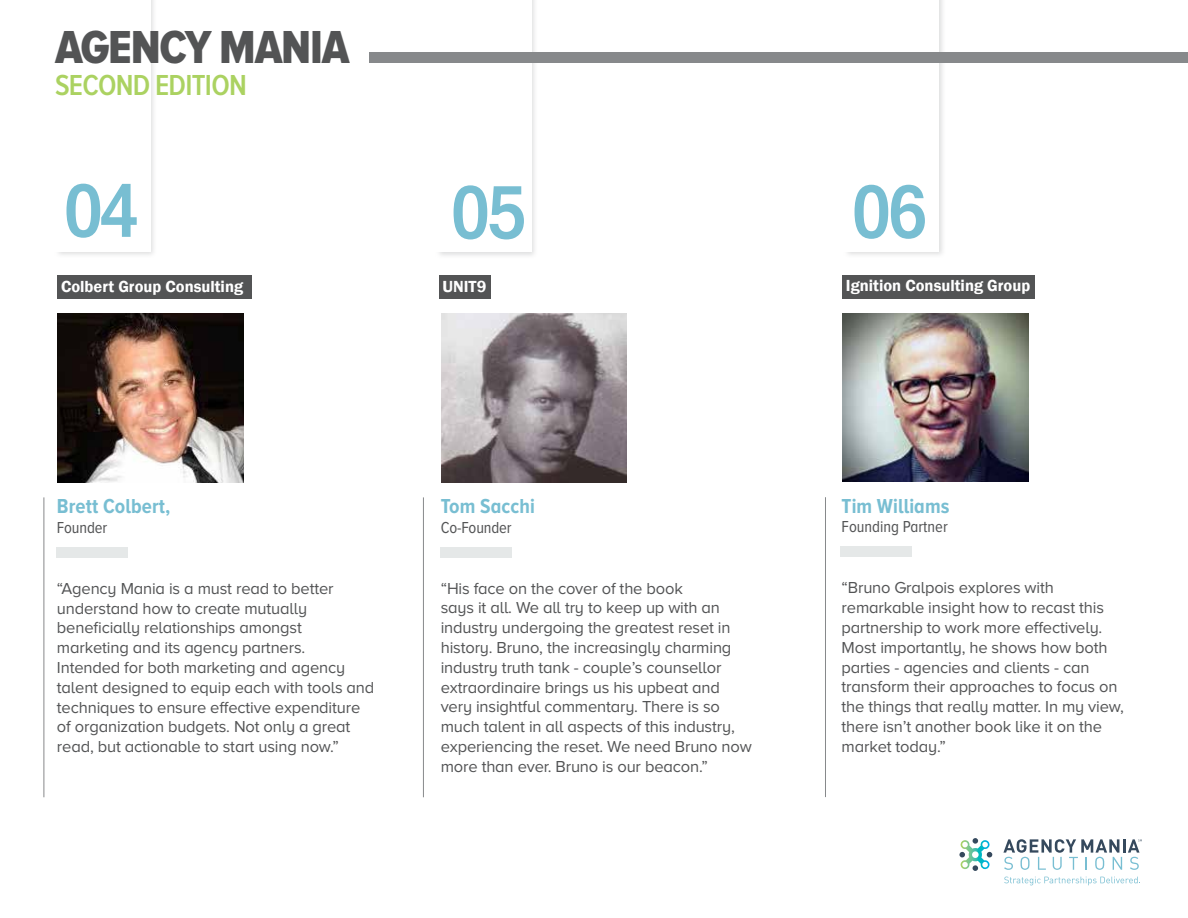
<style>
.page{position:relative;width:1188px;height:918px;background:#fff}
.page>*{position:absolute;margin:0;border:0;box-sizing:border-box;transform-origin:0 0}
.t1{font:700 79.2px "Gautami";color:#78bed2;scale:.91 1}
.t2{font:48px "Proxima Nova A Cond Extrabld";letter-spacing:-.025em;color:#535455}
.t3{font:600 30px "Proxima Nova A Cond";letter-spacing:-.025em;color:#abd261}
.t4{font:700 21px "Proxima Nova A Cond";letter-spacing:.005em;color:#78bed2}
.t5{font:16.5px/19.8px "Proxima Nova A";letter-spacing:-.01em;color:#535455}
.t6{font:600 16.5px "Franklin Gothic";color:#fff}
.t7{font:16.5px "Proxima Nova A Cond";letter-spacing:-.01em;color:#535455}
</style>
<div class="page">
<div style="left:55px;top:0;width:103px;height:259px;background:#87898b;opacity:.28"></div>
<div style="left:58px;top:0;width:93px;height:252px;background:#fff"></div>
<div style="left:54px;top:0;width:18px;height:252px;background:#fff"></div>
<div style="left:843px;top:0;width:103px;height:258px;background:#87898b;opacity:.28"></div>
<div style="left:846px;top:0;width:93px;height:252px;background:#fff"></div>
<div style="left:842px;top:0;width:18px;height:252px;background:#fff"></div>
<div style="left:439px;top:275px;width:52px;height:24px;background:#535455"></div>
<div style="left:435px;top:0;width:103px;height:259px;background:#f3f3f4"></div>
<div style="left:439px;top:0;width:92px;height:252px;background:#fff"></div>
<div style="left:434px;top:0;width:19px;height:252px;background:#fff"></div>
<div style="left:369px;top:52px;width:819px;height:11px;background:#87898b"></div>
<div style="left:440px;top:547px;width:72px;height:11px;background:#e5e8e8"></div>
<img style="left:441px;top:314px;width:186px;height:168px">
<hr style="left:1123px;top:839px;width:3px;height:14px;background:#35495d">
<svg style="left:1003px;top:839px;width:119px;height:31px"></svg>
<div style="left:986px;top:852px;width:7px;height:6px;background:#35495d;border-radius:50%"></div>
<svg style="left:959px;top:838px;width:31px;height:33px"></svg>
<svg style="left:1004px;top:877px;width:136px;height:8px"></svg>
<svg style="left:1128px;top:839px;width:14px;height:31px"></svg>
<div style="left:58px;top:275px;width:194px;height:24px;background:#535455"></div>
<div style="left:56px;top:547px;width:72px;height:11px;background:#e5e8e8"></div>
<img style="left:58px;top:314px;width:186px;height:168px">
<div style="left:843px;top:275px;width:192px;height:23px;background:#535455"></div>
<div style="left:841px;top:547px;width:71px;height:10px;background:#e5e8e8"></div>
<hr style="left:825px;top:497px;width:1px;height:300px;background:#87898b">
<img style="left:843px;top:313px;width:185px;height:169px">
<hr style="left:44px;top:497px;width:1px;height:300px;background:#87898b">
<hr style="left:423px;top:497px;width:1px;height:300px;background:#87898b">
<h2 class="t2" style="left:55px;top:20px;width:296px">AGENCY MANIA</h2>
<h3 class="t3" style="left:55px;top:68px;width:193px">SECOND EDITION</h3>
<h1 class="t1" style="left:64px;top:163px;width:85px">04</h1>
<p class="t6" style="left:61px;top:276px;width:184px">Colbert Group Consulting</p>
<h1 class="t1" style="left:451px;top:165px;width:85px">05</h1>
<p class="t6" style="left:442px;top:276px;width:45px">UNIT9</p>
<p class="t4" style="left:57px;top:494px;width:115px">Brett Colbert,</p>
<p class="t7" style="left:57px;top:518px;width:52px">Founder</p>
<p class="t5" style="left:57px;top:578px;width:319px">“Agency Mania is a must read to better understand how to create mutually beneficially relationships amongst marketing and its agency partners.<br>Intended for both marketing and agency talent designed to equip each with tools and techniques to ensure effective expenditure of organization budgets. Not only a great read, but actionable to start using now.”</p>
<p class="t4" style="left:441px;top:494px;width:96px">Tom Sacchi</p>
<p class="t7" style="left:441px;top:518px;width:72px">Co-Founder</p>
<p class="t5" style="left:441px;top:578px;width:313px">“His face on the cover of the book<br>says it all. We all try to keep up with an industry undergoing the greatest reset in history. Bruno, the increasingly charming industry truth tank - couple’s counsellor extraordinaire brings us his upbeat and very insightful commentary. There is so much talent in all aspects of this industry, experiencing the reset. We need Bruno now more than ever. Bruno is our beacon.”</p>
<h1 class="t1" style="left:852px;top:164px;width:85px">06</h1>
<p class="t6" style="left:846px;top:276px;width:186px">Ignition Consulting Group</p>
<p class="t4" style="left:842px;top:494px;width:109px">Tim Williams</p>
<p class="t7" style="left:842px;top:518px;width:108px">Founding Partner</p>
<p class="t5" style="left:842px;top:578px;width:284px">“Bruno Gralpois explores with remarkable insight how to recast this partnership to work more effectively.<br>Most importantly, he shows how both parties - agencies and clients - can transform their approaches to focus on the things that really matter. In my view, there isn’t another book like it on the market today.”</p>
</div>
